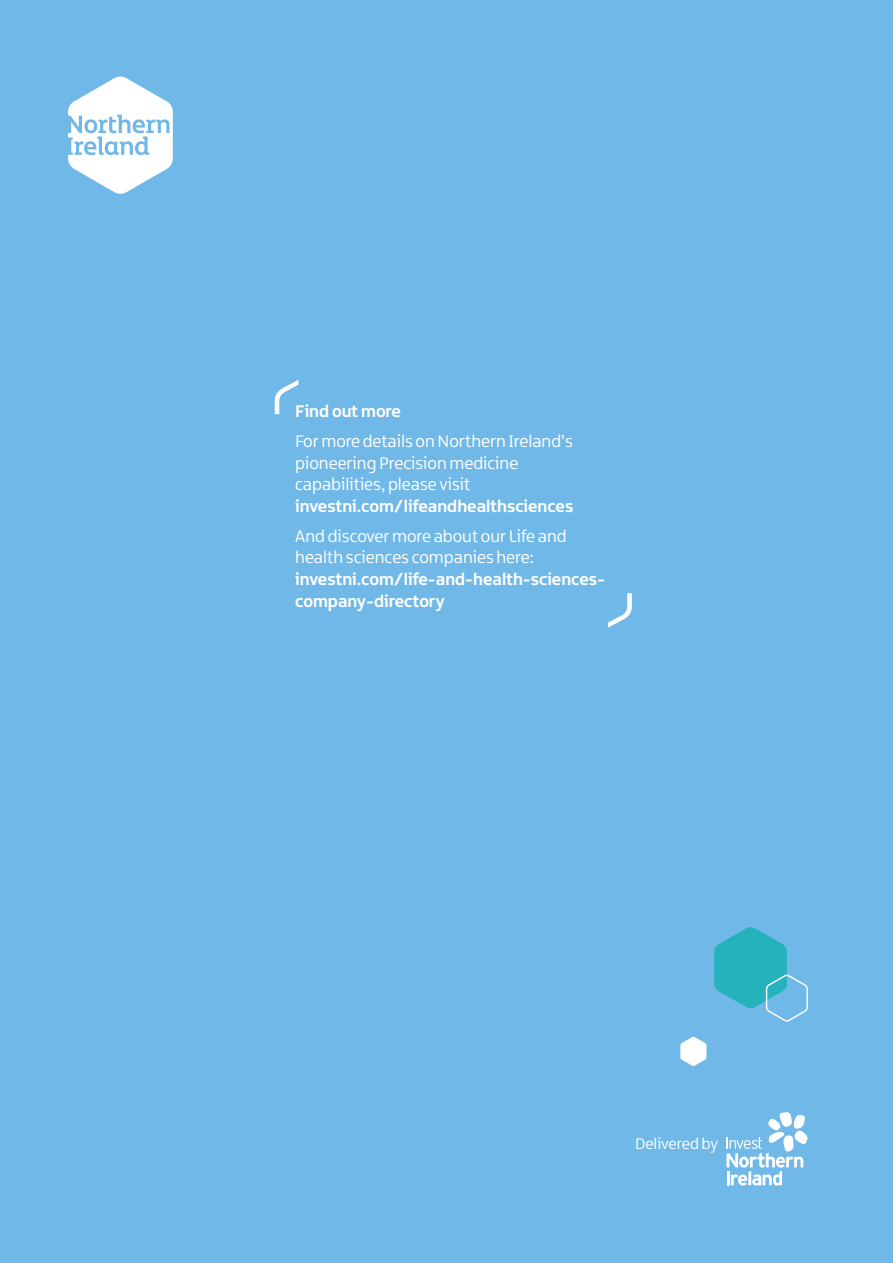
<style>
.page{position:relative;width:893px;height:1263px;background:#70b8e7}
.page>*{position:absolute;margin:0;border:0;box-sizing:border-box;transform-origin:0 0}
.t1{font:18px/21.6px "Northern Ireland";color:#fff}
.t2{font:700 18px/21.6px "Northern Ireland";color:#fff}
.t3{font:16.65px "Northern Ireland";color:#fff}
</style>
<div class="page">
<svg style="left:68px;top:77px;width:105px;height:117px"></svg>
<svg style="left:727px;top:1112px;width:81px;height:73px"></svg>
<svg style="left:274px;top:380px;width:25px;height:35px"></svg>
<svg style="left:608px;top:593px;width:24px;height:35px"></svg>
<svg style="left:680px;top:1037px;width:26px;height:29px"></svg>
<svg style="left:714px;top:927px;width:94px;height:95px"></svg>
<p class="t2" style="left:295px;top:400px;width:107px">Find out more</p>
<p class="t1" style="left:295px;top:430px;width:279px">For more details on Northern Ireland’s pioneering Precision medicine capabilities, please visit</p>
<p class="t2" style="left:295px;top:495px;width:280px">investni.com/lifeandhealthsciences</p>
<p class="t1" style="left:295px;top:525px;width:273px">And discover more about our Life and health sciences companies here:</p>
<p class="t2" style="left:295px;top:568px;width:311px">investni.com/life-and-health-sciences&shy;company-directory</p>
<p class="t3" style="left:635px;top:1134px;width:84px">Delivered by</p>
</div>
